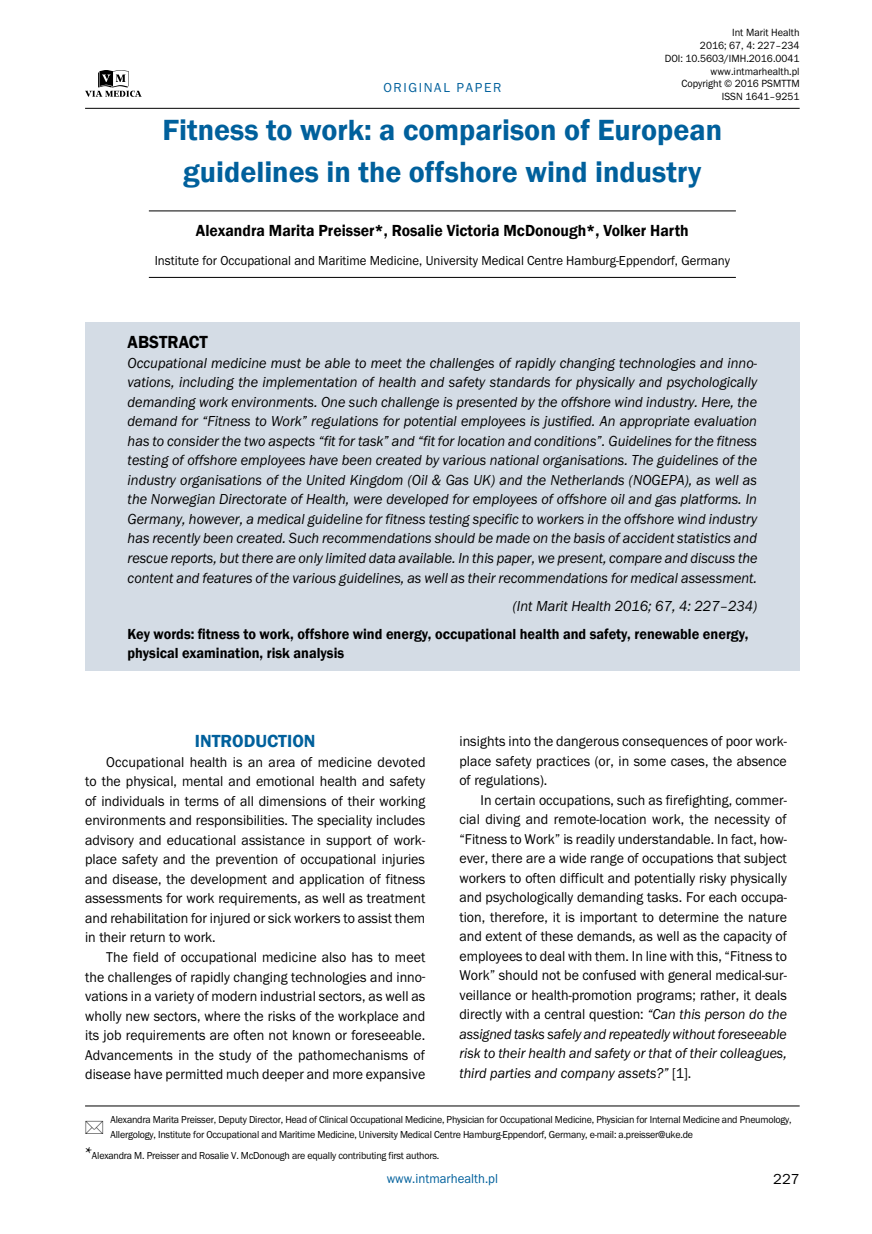
<style>
.page{position:relative;width:872px;height:1234px;background:#fff}
.page>*{position:absolute;margin:0;border:0;box-sizing:border-box;transform-origin:0 0}
.t1{font:600 30px/42px "Franklin Gothic";color:#00609c;text-align:center}
.t2{font:600 18px "Franklin Gothic";color:#00609c}
.t3{font:600 18px "Franklin Gothic";color:#000;scale:.95 1}
.t4{font:600 16.5px "Franklin Gothic";color:#000;scale:.95 1}
.t5{font:italic 15px/19.5px "Franklin Got Itc TEE";color:#000;text-align:justify;scale:.95 1}
.t6{font:600 15px/19.5px "Franklin Gothic";color:#000;scale:.95 1}
.t7{font:15px "Franklin Got Itc TEE";color:#000}
.t8{font:14.7px/19.5px "Franklin Got Itc TEE";color:#000;text-align:justify;scale:.95 1}
.t9{font:13.5px "Franklin Got Itc TEE";color:#000;scale:.95 1}
.t10{font:13.5px "Franklin Got Itc TEE";color:#00609c;scale:.95 1}
.t11{font:13.5px "Franklin Got Itc TEE";letter-spacing:.12em;color:#00609c}
.t12{font:10.8px/12.8px "Franklin Got Itc TEE";color:#000;text-align:right;scale:.95 1}
.t13{font:10.5px/15px "Franklin Got Itc TEE";letter-spacing:-.02em;color:#000;scale:.95 1}
.s1{font-style:italic}
.s2{font-family:"Minion Pro";font-size:18px}
</style>
<div class="page">
<hr style="left:85px;top:108px;width:714px;height:1px;background:#000">
<svg style="left:85px;top:70px;width:57px;height:27px"></svg>
<hr style="left:85px;top:1105px;width:714px;height:1px;background:#000">
<div style="left:85px;top:322px;width:714px;height:348px;background:#d4dce5"></div>
<hr style="left:149px;top:210px;width:587px;height:1px;background:#000">
<hr style="left:149px;top:277px;width:587px;height:1px;background:#000">
<p class="t11" style="left:383px;top:80px;width:119px">ORIGINAL PAPER</p>
<p class="t12" style="left:664px;top:27px;width:144px">Int Marit Health<br>2016; 67, 4: 227–234<br>DOI: 10.5603/IMH.2016.0041 www.intmarhealth.pl<br>Copyright © 2016 PSMTTM<br>ISSN 1641–9251</p>
<h1 class="t1" style="left:162px;top:109px;width:561px">Fitness to work: a comparison of European guidelines in the offshore wind industry</h1>
<p class="t4" style="left:196px;top:220px;width:520px">Alexandra Marita Preisser*, Rosalie Victoria McDonough*, Volker Harth</p>
<p class="t9" style="left:155px;top:253px;width:607px">Institute for Occupational and Maritime Medicine, University Medical Centre Hamburg-Eppendorf, Germany</p>
<p class="t3" style="left:128px;top:331px;width:86px">ABSTRACT</p>
<p class="t5" style="left:128px;top:353px;width:664px">Occupational medicine must be able to meet the challenges of rapidly changing technologies and inno&shy;vations, including the implementation of health and safety standards for physically and psychologically demanding work environments. One such challenge is presented by the offshore wind industry. Here, the demand for “Fitness to Work” regulations for potential employees is justified. An appropriate evaluation has to consider the two aspects “fit for task” and “fit for location and conditions”. Guidelines for the fitness testing of offshore employees have been created by various national organisations. The guidelines of the industry organisations of the United Kingdom (Oil &amp; Gas UK) and the Netherlands (NOGEPA), as well as the Norwegian Directorate of Health, were developed for employees of offshore oil and gas platforms. In Germany, however, a medical guideline for fitness testing specific to workers in the offshore wind industry has recently been created. Such recommendations should be made on the basis of accident statistics and rescue reports, but there are only limited data available. In this paper, we present, compare and discuss the content and features of the various guidelines, as well as their recommendations for medical assessment.</p>
<p class="t5" style="left:513px;top:596px;width:259px">(Int Marit Health 2016; 67, 4: 227–234)</p>
<p class="t6" style="left:128px;top:623px;width:655px">Key words: fitness to work, offshore wind energy, occupational health and safety, renewable energy, physical examination, risk analysis</p>
<p class="t2" style="left:195px;top:730px;width:122px">INTRODUCTION</p>
<p class="t8" style="left:85px;top:752px;width:360px;text-indent:21px">Occupational health is an area of medicine devoted to the physical, mental and emotional health and safety of individuals in terms of all dimensions of their working environments and responsibilities. The speciality includes advisory and educational assistance in support of work&shy;place safety and the prevention of occupational injuries and disease, the development and application of fitness assessments for work requirements, as well as treatment and rehabilitation for injured or sick workers to assist them in their return to work.</p>
<p class="t8" style="left:85px;top:947px;width:360px;text-indent:21px">The field of occupational medicine also has to meet the challenges of rapidly changing technologies and inno&shy;vations in a variety of modern industrial sectors, as well as wholly new sectors, where the risks of the workplace and its job requirements are often not known or foreseeable.<br>Advancements in the study of the pathomechanisms of disease have permitted much deeper and more expansive</p>
<p class="t8" style="left:459px;top:731px;width:346px">insights into the dangerous consequences of poor work&shy;place safety practices (or, in some cases, the absence of regulations).</p>
<p class="t8" style="left:459px;top:790px;width:346px;text-indent:21px">In certain occupations, such as firefighting, commer&shy;cial diving and remote-location work, the necessity of “Fitness to Work” is readily understandable. In fact, how&shy;ever, there are a wide range of occupations that subject workers to often difficult and potentially risky physically and psychologically demanding tasks. For each occupa&shy;tion, therefore, it is important to determine the nature and extent of these demands, as well as the capacity of employees to deal with them. In line with this, “Fitness to Work” should not be confused with general medical-sur&shy;veillance or health-promotion programs; rather, it deals directly with a central question: <span class="s1">“Can this person do the assigned tasks safely and repeatedly without foreseeable risk to their health and safety or that of their colleagues, third parties and company assets?”</span> [1].</p>
<p class="t13" style="left:111px;top:1111px;width:718px">Alexandra Marita Preisser, Deputy Director, Head of Clinical Occupational Medicine, Physician for Occupational Medicine, Physician for Internal Medicine and Pneumology,<br>Allergology, Institute for Occupational and Maritime Medicine, University Medical Centre Hamburg-Eppendorf, Germany, e-mail: a.preisser@uke.de</p>
<p class="t13" style="left:85px;top:1148px;width:374px"><span class="s2">*</span>Alexandra M. Preisser and Rosalie V. McDonough are equally contributing first authors.</p>
<p class="t10" style="left:387px;top:1170px;width:119px">www.intmarhealth.pl</p>
<p class="t7" style="left:773px;top:1170px;width:28px">227</p>
</div>
